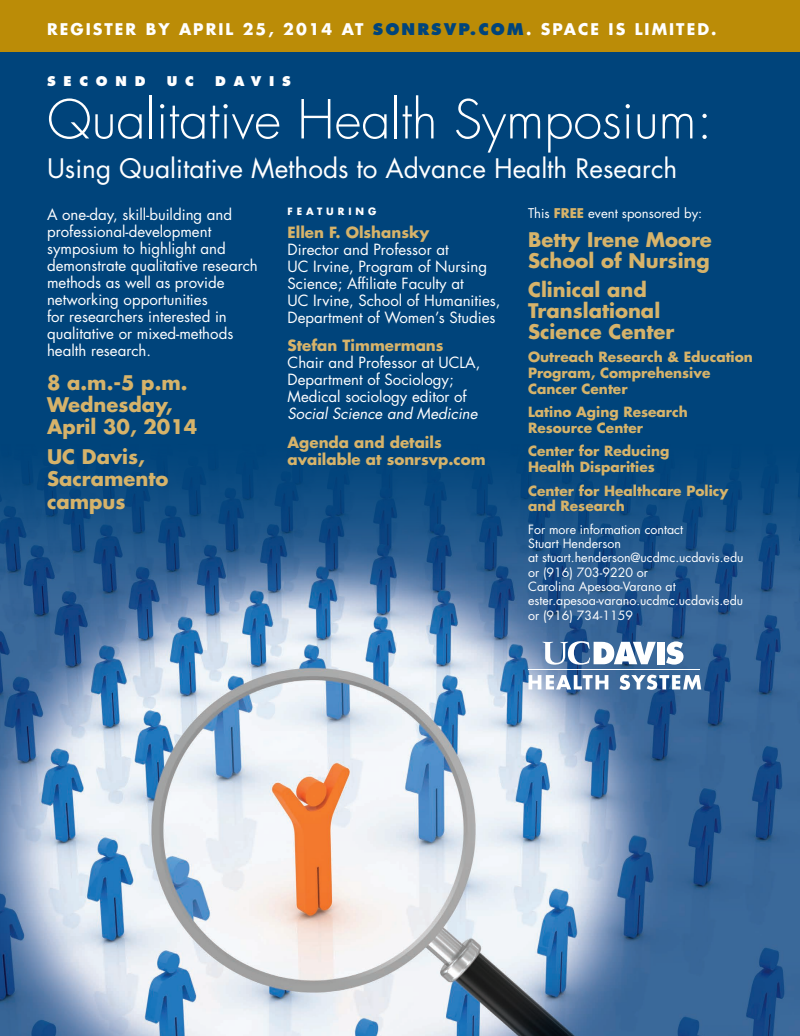
<style>
.page{position:relative;width:800px;height:1036px;background:#fff}
.page>*{position:absolute;margin:0;border:0;box-sizing:border-box;transform-origin:0 0}
.t1{font:300 52.3px "Futura Std";color:#fff}
.t2{font:26.1px "Futura Std";color:#fff}
.t3{font:700 19.6px/22.2px "Futura Std";color:#d6b36a}
.t4{font:700 15.7px "Futura Std";letter-spacing:.13em;color:#fff}
.t5{font:15px/17px "Futura Std";color:#fff}
.t6{font:700 15px/17px "Futura Std";color:#d6b36a}
.t7{font:italic 15px "Futura Std";color:#fff}
.t8{font:700 13.7px/15.7px "Futura Std";color:#d6b36a}
.t9{font:13.1px "Futura Std";color:#fff}
.t10{font:800 13.1px "Futura Std";letter-spacing:.6em;color:#fff}
.t11{font:12.4px/14.4px "Futura Std";color:#fff}
.t12{font:700 9.8px "Futura Std";letter-spacing:.4em;color:#fff}
.s1{font-weight:800;color:#00447b}
.s2{font-weight:700;color:#d6b36a}
</style>
<div class="page">
<div style="left:0;top:3px;width:800px;height:1032px;background:#00447b"></div>
<img style="left:0;top:478px;width:800px;height:557px">
<div style="left:0;top:0;width:800px;height:51px;background:#bb8c07"></div>
<svg style="left:666px;top:641px;width:18px;height:23px"></svg>
<div style="left:657px;top:641px;width:7px;height:23px;background:#fff"></div>
<svg style="left:542px;top:641px;width:114px;height:23px"></svg>
<hr style="left:528px;top:669px;width:172px;height:1px;background:#fff">
<svg style="left:529px;top:675px;width:79px;height:14px"></svg>
<svg style="left:619px;top:674px;width:82px;height:15px"></svg>
<p class="t4" style="left:47px;top:19px;width:671px">REGISTER BY APRIL 25, 2014 AT <span class="s1">SONRSVP.COM</span>. SPACE IS LIMITED.</p>
<p class="t10" style="left:47px;top:73px;width:100px">SECOND</p>
<p class="t10" style="left:167px;top:73px;width:29px">U C</p>
<p class="t10" style="left:215px;top:73px;width:77px">DAVIS</p>
<h1 class="t1" style="left:47px;top:88px;width:667px">Qualitative Health Symposium:</h1>
<h2 class="t2" style="left:47px;top:151px;width:632px">Using Qualitative Methods to Advance Health Research</h2>
<p class="t12" style="left:288px;top:205px;width:90px">FEATURING</p>
<p class="t6" style="left:288px;top:223px;width:143px">Ellen F. Olshansky</p>
<p class="t5" style="left:288px;top:241px;width:214px">Director and Professor at<br>UC Irvine, Program of Nursing<br>Science; Affiliate Faculty at<br>UC Irvine, School of Humanities,<br>Department of Women’s Studies</p>
<p class="t6" style="left:288px;top:337px;width:158px">Stefan Timmermans</p>
<p class="t5" style="left:288px;top:354px;width:194px">Chair and Professor at UCLA,<br>Department of Sociology;<br>Medical sociology editor of</p>
<p class="t7" style="left:288px;top:404px;width:192px">Social Science and Medicine</p>
<p class="t6" style="left:288px;top:434px;width:200px">Agenda and details available at sonrsvp.com</p>
<p class="t5" style="left:47px;top:206px;width:212px">A one-day, skill-building and professional-development symposium to highlight and demonstrate qualitative research methods as well as provide networking opportunities<br>for researchers interested in qualitative or mixed-methods health research.</p>
<h3 class="t3" style="left:47px;top:371px;width:152px">8 a.m.-5 p.m.<br>Wednesday,<br>April 30, 2014</h3>
<h3 class="t3" style="left:47px;top:445px;width:123px">UC Davis,<br>Sacramento campus</h3>
<p class="t9" style="left:528px;top:205px;width:176px">This <span class="s2">FREE</span> event sponsored by:</p>
<h3 class="t3" style="left:528px;top:229px;width:185px;line-height:20.9px">Betty Irene Moore<br>School of Nursing</h3>
<h3 class="t3" style="left:528px;top:279px;width:148px;line-height:20.9px">Clinical and<br>Translational<br>Science Center</h3>
<p class="t8" style="left:528px;top:349px;width:226px">Outreach Research &amp; Education<br>Program, Comprehensive<br>Cancer Center</p>
<p class="t8" style="left:528px;top:404px;width:161px">Latino Aging Research<br>Resource Center</p>
<p class="t8" style="left:528px;top:443px;width:143px">Center for Reducing<br>Health Disparities</p>
<p class="t8" style="left:528px;top:482px;width:202px">Center for Healthcare Policy and Research</p>
<p class="t11" style="left:528px;top:522px;width:217px">For more information contact<br>Stuart Henderson<br>at stuart.henderson@ucdmc.ucdavis.edu or (916) 703-9220 or<br>Carolina Apesoa-Varano at ester.apesoa-varano.ucdmc.ucdavis.edu or (916) 734-1159</p>
</div>
